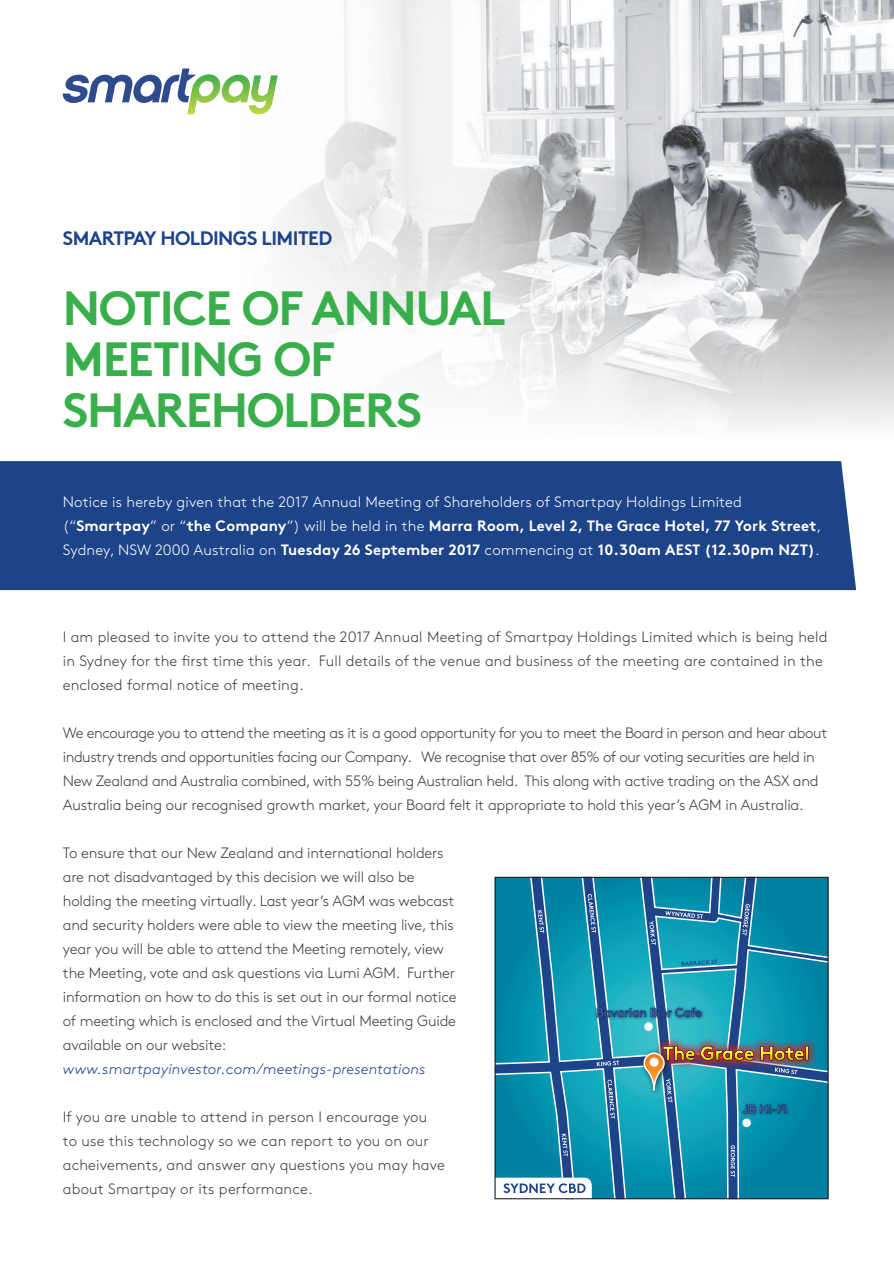
<style>
.page{position:relative;width:894px;height:1264px;background:#fff}
.page>*{position:absolute;margin:0;border:0;box-sizing:border-box;transform-origin:0 0}
.t1{font:700 48px/51px "Brown";letter-spacing:-.03em;color:#39af4c}
.t2{font:700 19.5px "Brown";letter-spacing:-.03em;color:#1d4389}
.t3{font:300 15px/24px "Brown Std";letter-spacing:-.01em;color:#3e3e3f}
.t4{font:300 15px/24px "Brown Std";letter-spacing:.01em;color:#3e3e3f}
.t5{font:700 15px/24px "Brown";letter-spacing:.01em;color:#fff}
.t6{font:300 15px "Brown Std";letter-spacing:.01em;color:#fff}
.t7{font:italic 300 15px "Brown";letter-spacing:.01em;color:#1d4389}
.s1{font-family:"Brown Std";font-weight:300}
</style>
<div class="page">
<img style="left:256px;top:0;width:638px;height:427px">
<div style="left:0;top:461px;width:856px;height:129px;background:#1d4389"></div>
<svg style="left:63px;top:68px;width:215px;height:46px"></svg>
<svg style="left:494px;top:876px;width:335px;height:324px"></svg>
<h2 class="t2" style="left:63px;top:222px;width:271px">SMARTPAY HOLDINGS LIMITED</h2>
<h1 class="t1" style="left:63px;top:277px;width:445px">NOTICE OF ANNUAL<br>MEETING OF<br>SHAREHOLDERS</h1>
<p class="t6" style="left:63px;top:493px;width:681px">Notice is hereby given that the 2017 Annual Meeting of Shareholders of Smartpay Holdings Limited</p>
<p class="t5" style="left:63px;top:512px;width:760px"><span class="s1">(“</span>Smartpay<span class="s1">” or “</span>the Company<span class="s1">”) will be held in the</span> Marra Room, Level 2, The Grace Hotel, 77 York Street<span class="s1">,<br>Sydney, NSW 2000 Australia on</span> Tuesday 26 September 2017 <span class="s1">commencing at</span> 10.30am AEST (12.30pm NZT)<span class="s1">.</span></p>
<p class="t4" style="left:63px;top:624px;width:766px">I am pleased to invite you to attend the 2017 Annual Meeting of Smartpay Holdings Limited which is being held in Sydney for the first time this year. Full details of the venue and business of the meeting are contained in the enclosed formal notice of meeting.</p>
<p class="t3" style="left:63px;top:720px;width:766px">We encourage you to attend the meeting as it is a good opportunity for you to meet the Board in person and hear about industry trends and opportunities facing our Company. We recognise that over 85% of our voting securities are held in New Zealand and Australia combined, with 55% being Australian held. This along with active trading on the ASX and Australia being our recognised growth market, your Board felt it appropriate to hold this year’s AGM in Australia.</p>
<p class="t3" style="left:63px;top:840px;width:395px">To ensure that our New Zealand and international holders are not disadvantaged by this decision we will also be holding the meeting virtually. Last year’s AGM was webcast and security holders were able to view the meeting live, this year you will be able to attend the Meeting remotely, view the Meeting, vote and ask questions via Lumi AGM. Further information on how to do this is set out in our formal notice of meeting which is enclosed and the Virtual Meeting Guide available on our website:</p>
<p class="t7" style="left:63px;top:1057px;width:364px">www.smartpayinvestor.com/meetings-presentations</p>
<p class="t4" style="left:63px;top:1104px;width:384px">If you are unable to attend in person I encourage you to use this technology so we can report to you on our acheivements, and answer any questions you may have about Smartpay or its performance.</p>
</div>
